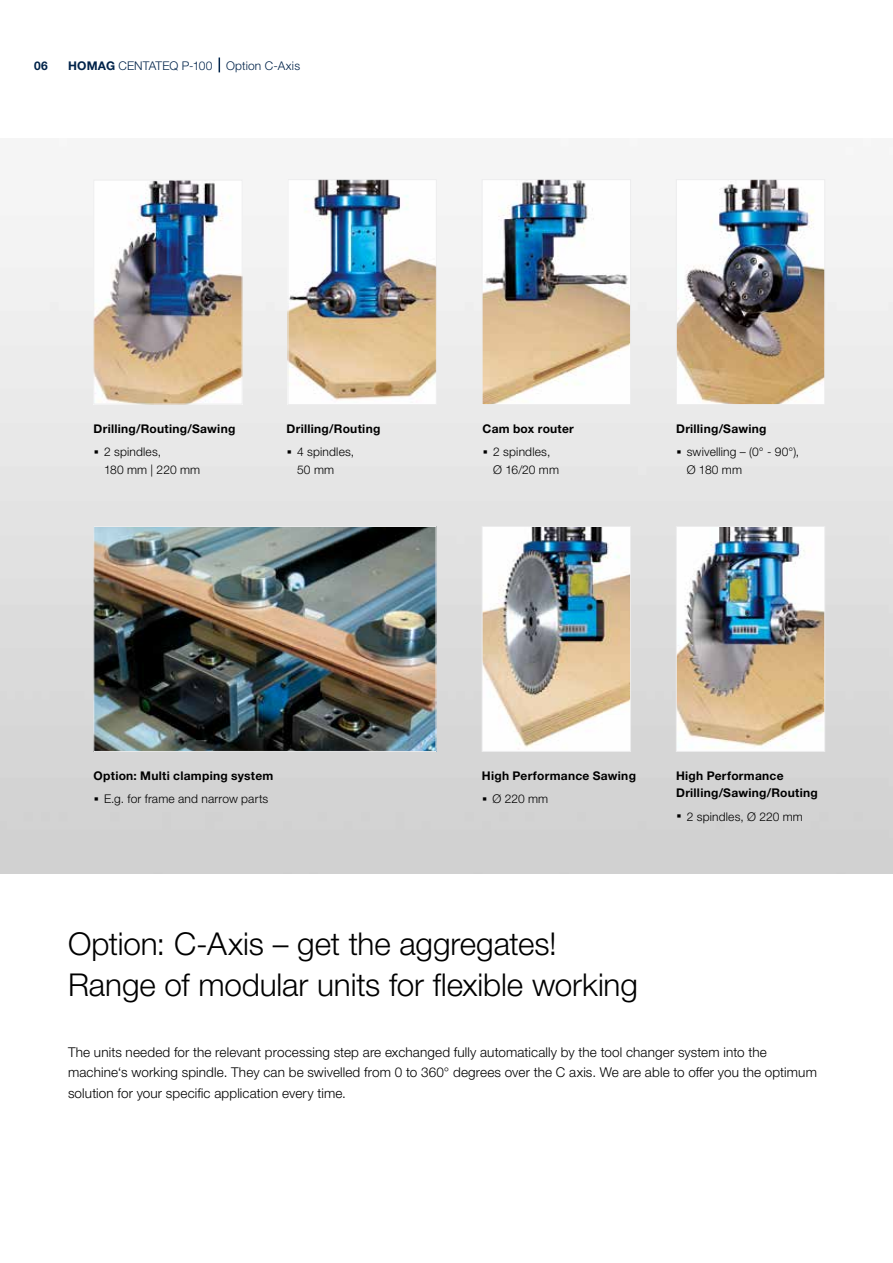
<style>
.page{position:relative;width:893px;height:1263px;background:#fff}
.page>*{position:absolute;margin:0;border:0;box-sizing:border-box;transform-origin:0 0}
.t1{font:300 31.5px/40.8px "Helvetica Neue LTW1 G";letter-spacing:-.005em;color:#000}
.t2{font:300 13.5px/20.4px "Helvetica Neue LTW1 G";letter-spacing:.01em;color:#000}
.t3{font:700 12px/23.7px "Helvetica Neue LTW1 G";letter-spacing:.02em;color:#000}
.t4{font:300 12px/23.7px "Helvetica Neue LTW1 G";letter-spacing:.015em;color:#000}
.t5{font:300 12px "Helvetica Neue LTW1 G";letter-spacing:.01em;color:#00234a}
.t6{font:700 12px "Helvetica Neue LTW1 G";color:#00234a}
.s1{font-weight:700}
.s2{font-size:21px}
.s3{font-weight:300}
.s4{font-weight:700;font-size:21px}
</style>
<div class="page">
<img style="left:96px;top:182px;width:144px;height:220px">
<div style="left:94px;top:180px;width:148px;height:224px;border:1px solid #ececed"></div>
<img style="left:484px;top:181px;width:145px;height:222px">
<div style="left:482px;top:179px;width:149px;height:226px;border:1px solid #ececed"></div>
<img style="left:678px;top:181px;width:145px;height:222px">
<div style="left:676px;top:179px;width:149px;height:226px;border:1px solid #ececed"></div>
<img style="left:290px;top:181px;width:145px;height:222px">
<div style="left:288px;top:179px;width:149px;height:226px;border:1px solid #ececed"></div>
<img style="left:484px;top:528px;width:145px;height:222px">
<div style="left:482px;top:526px;width:149px;height:226px;border:1px solid #ececed"></div>
<img style="left:96px;top:528px;width:338px;height:222px">
<div style="left:94px;top:526px;width:342px;height:226px;border:1px solid #ececed"></div>
<img style="left:678px;top:528px;width:145px;height:222px">
<div style="left:676px;top:526px;width:149px;height:226px;border:1px solid #ececed"></div>
<svg style="left:219px;top:58px;width:1px;height:14px"></svg>
<p class="t6" style="left:34px;top:58px;width:15px">06</p>
<p class="t5" style="left:68px;top:58px;width:234px"><span class="s1">HOMAG</span> CENTATEQ P-100 Option C-Axis</p>
<p class="t3" style="left:94px;top:417px;width:143px">Drilling/Routing/Sawing <span class="s2">·</span> <span class="s3">2 spindles,</span></p>
<p class="t4" style="left:104px;top:457px;width:98px">180 mm | 220 mm</p>
<p class="t3" style="left:287px;top:417px;width:95px">Drilling/Routing <span class="s2">·</span> <span class="s3">4 spindles,</span></p>
<p class="t4" style="left:297px;top:457px;width:38px">50 mm</p>
<p class="t3" style="left:483px;top:417px;width:93px">Cam box router <span class="s2">·</span> <span class="s3">2 spindles,</span></p>
<p class="t4" style="left:493px;top:457px;width:67px">Ø 16/20 mm</p>
<p class="t4" style="left:676px;top:417px;width:125px"><span class="s1">Drilling/Sawing<br></span><span class="s4">·</span> swivelling – (0° - 90°),</p>
<p class="t4" style="left:687px;top:457px;width:57px">Ø 180 mm</p>
<p class="t3" style="left:94px;top:763px;width:181px">Option: Multi clamping system <span class="s2">·</span> <span class="s3">E.g. for frame and narrow parts</span></p>
<p class="t3" style="left:482px;top:763px;width:156px">High Performance Sawing <span class="s2">·</span> <span class="s3">Ø 220 mm</span></p>
<p class="t3" style="left:676px;top:767px;width:143px;line-height:17.2px">High Performance<br>Drilling/Sawing/Routing</p>
<p class="t4" style="left:676px;top:804px;width:128px"><span class="s4">·</span> 2 spindles, Ø 220 mm</p>
<h1 class="t1" style="left:68px;top:923px;width:571px">Option: C-Axis – get the aggregates!<br>Range of modular units for flexible working</h1>
<p class="t2" style="left:68px;top:1042px;width:750px">The units needed for the relevant processing step are exchanged fully automatically by the tool changer system into the machine‘s working spindle. They can be swivelled from 0 to 360° degrees over the C axis. We are able to offer you the optimum solution for your specific application every time.</p>
</div>
